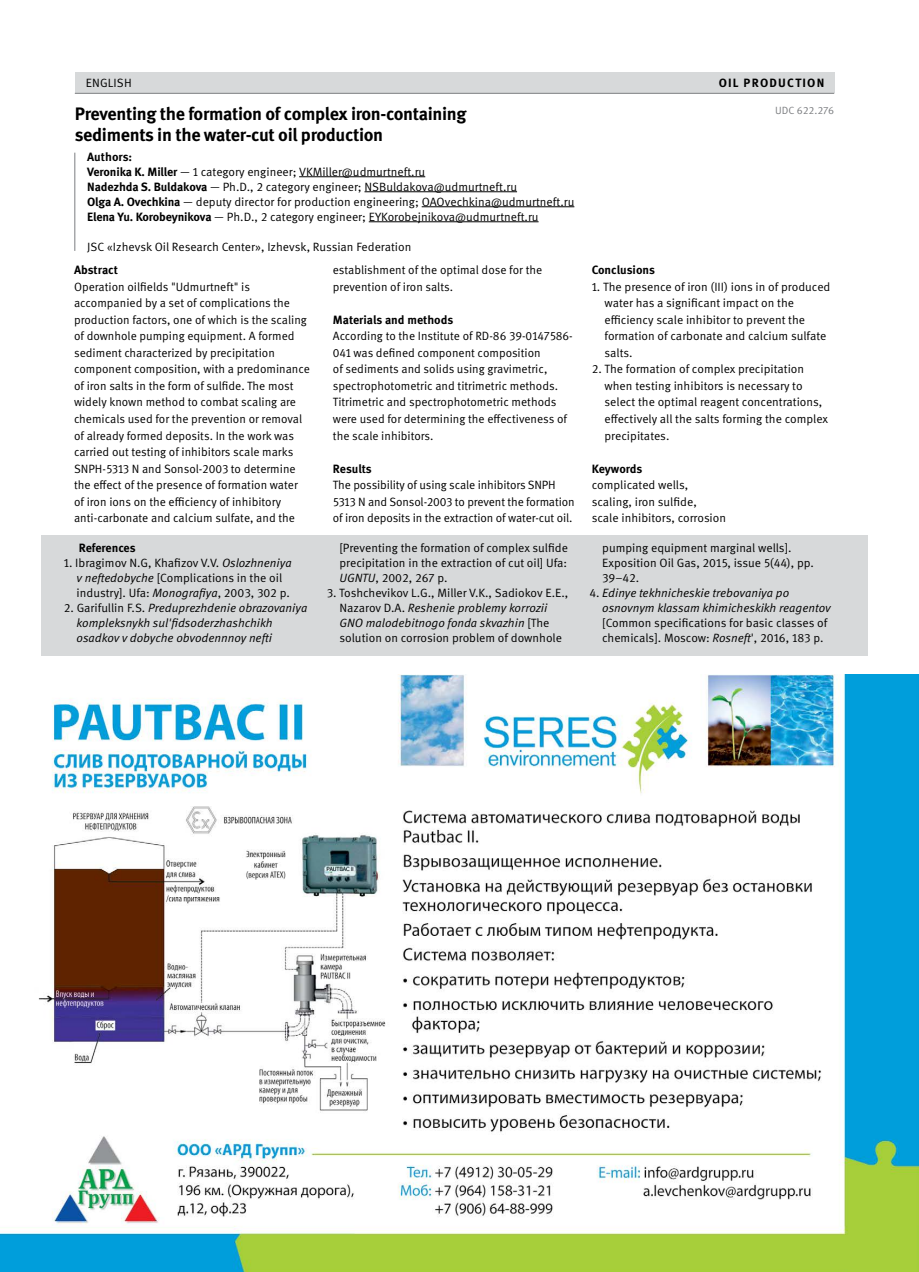
<style>
.page{position:relative;width:919px;height:1272px;background:#fff}
.page>*{position:absolute;margin:0;border:0;box-sizing:border-box;transform-origin:0 0}
.t1{font:700 18px/21px "Meta Pro";letter-spacing:-.02em;color:#000}
.t2{font:12px/16.5px "Meta Pro";color:#000}
.t3{font:italic 12px/15px "Meta Pro";color:#000}
.t4{font:700 12px "Meta Pro";letter-spacing:-.005em;color:#000}
.t5{font:10.5px "Meta Pro";letter-spacing:-.005em;color:#7c7e81}
.s1{font-weight:700}
.s2{font-style:italic}
.s3{font-style:normal}
</style>
<div class="page">
<hr style="left:299px;top:176px;width:126px;height:1px;background:#000">
<hr style="left:364px;top:191px;width:153px;height:1px;background:#000">
<hr style="left:421px;top:206px;width:153px;height:1px;background:#000">
<hr style="left:369px;top:221px;width:169px;height:1px;background:#000">
<div style="left:41px;top:535px;width:826px;height:120px;background:#d7d9da"></div>
<div style="left:75px;top:72px;width:759px;height:21px;background:#d7d9da"></div>
<hr style="left:75px;top:93px;width:759px;height:1px;background:#7c7e81">
<hr style="left:74px;top:153px;width:1px;height:98px;background:#7c7e81">
<img style="left:0;top:674px;width:918px;height:597px">
<p class="t2" style="left:86px;top:75px;width:14px">English</p>
<p class="t4" style="left:718px;top:75px;width:34px">Oil production</p>
<h1 class="t1" style="left:75px;top:103px;width:393px">Preventing the formation of complex iron-containing sediments in the water-cut oil production</h1>
<p class="t2" style="left:87px;top:149px;width:488px;line-height:15px"><span class="s1">Authors:<br>Veronika K. Miller</span> — 1 category engineer; VKMiller@udmurtneft.ru<br><span class="s1">Nadezhda S. Buldakova</span> — Ph.D., 2 category engineer; NSBuldakova@udmurtneft.ru<br><span class="s1">Olga A. Ovechkina</span> — deputy director for production engineering; OAOvechkina@udmurtneft.ru <span class="s1">Elena Yu. Korobeynikova</span> — Ph.D., 2 category engineer; EYKorobejnikova@udmurtneft.ru</p>
<p class="t2" style="left:87px;top:239px;width:326px">JSC «Izhevsk Oil Research Center», Izhevsk, Russian Federation</p>
<p class="t4" style="left:74px;top:263px;width:45px">Abstract</p>
<p class="t2" style="left:74px;top:279px;width:237px">Operation oilfields "Udmurtneft" is accompanied by a set of complications the production factors, one of which is the scaling of downhole pumping equipment. A formed sediment characterized by precipitation component composition, with a predominance of iron salts in the form of sulfide. The most widely known method to combat scaling are chemicals used for the prevention or removal of already formed deposits. In the work was carried out testing of inhibitors scale marks SNPH-5313 N and Sonsol-2003 to determine the effect of the presence of formation water of iron ions on the efficiency of inhibitory anti-carbonate and calcium sulfate, and the</p>
<p class="t4" style="left:79px;top:540px;width:58px">References</p>
<p class="t2" style="left:77px;top:556px;width:217px;line-height:15px;text-indent:-13px">1. Ibragimov N.G, Khafizov V.V. <span class="s2">Oslozhneniya v neftedobyche</span> [Complications in the oil industry]. Ufa: <span class="s2">Monografiya</span>, 2003, 302 p.</p>
<p class="t3" style="left:77px;top:601px;width:232px;text-indent:-13px"><span class="s3">2. Garifullin F.S.</span> Preduprezhdenie obrazovaniya kompleksnykh sul'fidsoderzhashchikh osadkov v dobyche obvodennnoy nefti</p>
<p class="t2" style="left:333px;top:262px;width:211px">establishment of the optimal dose for the prevention of iron salts.</p>
<p class="t4" style="left:333px;top:312px;width:122px">Materials and methods</p>
<p class="t2" style="left:333px;top:328px;width:241px">According to the Institute of RD-86 39-0147586- 041 was defined component composition<br>of sediments and solids using gravimetric, spectrophotometric and titrimetric methods.<br>Titrimetric and spectrophotometric methods were used for determining the effectiveness of the scale inhibitors.</p>
<p class="t4" style="left:333px;top:461px;width:40px">Results</p>
<p class="t2" style="left:333px;top:477px;width:243px">The possibility of using scale inhibitors SNPH<br>5313 N and Sonsol-2003 to prevent the formation of iron deposits in the extraction of water-cut oil.</p>
<p class="t2" style="left:339px;top:541px;width:230px;line-height:15px;text-align:justify">[Preventing the formation of complex sulfide precipitation in the extraction of cut oil] Ufa:<br><span class="s2">UGNTU</span>, 2002, 267 p.</p>
<p class="t2" style="left:339px;top:586px;width:230px;line-height:15px;text-indent:-13px">3. Toshchevikov L.G., Miller V.K., Sadiokov E.E., Nazarov D.A. <span class="s2">Reshenie problemy korrozii GNO malodebitnogo fonda skvazhin</span> [The solution on corrosion problem of downhole</p>
<p class="t5" style="left:775px;top:104px;width:60px">UDC 622.276</p>
<p class="t4" style="left:591px;top:263px;width:65px">Conclusions</p>
<p class="t2" style="left:604px;top:279px;width:227px;text-indent:-13px">1. The presence of iron (III) ions in of produced water has a significant impact on the efficiency scale inhibitor to prevent the formation of carbonate and calcium sulfate salts.</p>
<p class="t2" style="left:604px;top:361px;width:225px;text-indent:-13px">2. The formation of complex precipitation when testing inhibitors is necessary to select the optimal reagent concentrations, effectively all the salts forming the complex precipitates.</p>
<p class="t4" style="left:591px;top:461px;width:52px">Keywords</p>
<p class="t2" style="left:591px;top:477px;width:136px">complicated wells, scaling, iron sulfide, scale inhibitors, corrosion</p>
<p class="t2" style="left:602px;top:541px;width:213px;line-height:15px">pumping equipment marginal wells].<br>Exposition Oil Gas, 2015, issue 5(44), pp.<br>39–42.</p>
<p class="t3" style="left:602px;top:586px;width:230px;text-indent:-13px"><span class="s3">4.</span> Edinye tekhnicheskie trebovaniya po osnovnym klassam khimicheskikh reagentov</p>
<p class="t2" style="left:602px;top:616px;width:226px;line-height:15px">[Common specifications for basic classes of chemicals]. Moscow: <span class="s2">Rosneft</span>', 2016, 183 p.</p>
</div>
